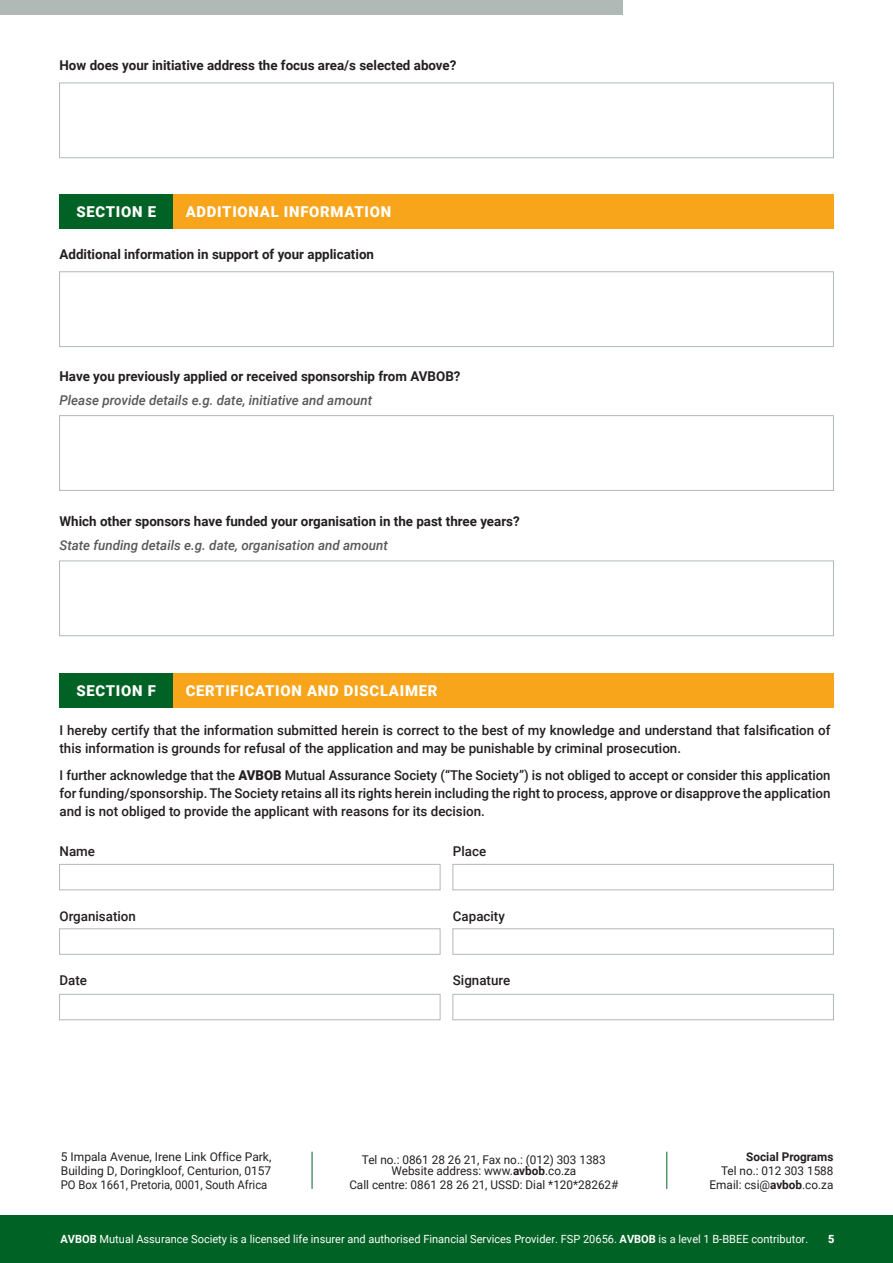
<style>
.page{position:relative;width:893px;height:1263px;background:#fff}
.page>*{position:absolute;margin:0;border:0;box-sizing:border-box;transform-origin:0 0}
.t1{font:900 15px "Roboto";letter-spacing:.05em;color:#fff}
.t2{font:500 13.5px/18px "Roboto";color:#231f20}
.t3{font:700 13.5px "Roboto";color:#231f20}
.t4{font:italic 500 13.5px "Roboto";color:#57585a}
.t5{font:12px/10.6px "Roboto";color:#231f20;text-align:center}
.t6{font:12px/14.4px "Roboto";color:#231f20}
.t7{font:12px "Roboto";color:#231f20;scale:.94 1}
.t8{font:700 12px "Roboto";color:#231f20}
.t9{font:11.25px "Roboto";color:#fff}
.t10{font:900 11.25px "Roboto";color:#fff}
.s1{font-weight:900}
.s2{font-weight:700}
</style>
<div class="page">
<div style="left:0;top:1216px;width:893px;height:47px;background:#006224"></div>
<div style="left:0;top:0;width:623px;height:15px;background:#b1b9b7"></div>
<div style="left:59px;top:83px;width:775px;height:75px;border:1px solid #b1b9b7"></div>
<div style="left:59px;top:271px;width:775px;height:76px;border:1px solid #b1b9b7"></div>
<div style="left:59px;top:415px;width:775px;height:76px;border:1px solid #b1b9b7"></div>
<div style="left:59px;top:560px;width:775px;height:76px;border:1px solid #b1b9b7"></div>
<div style="left:173px;top:194px;width:660px;height:35px;background:#f9a51b"></div>
<div style="left:173px;top:673px;width:660px;height:35px;background:#f9a51b"></div>
<div style="left:60px;top:194px;width:113px;height:35px;background:#006224"></div>
<div style="left:60px;top:673px;width:113px;height:35px;background:#006224"></div>
<div style="left:452px;top:864px;width:382px;height:26px;border:1px solid #b1b9b7"></div>
<div style="left:59px;top:864px;width:381px;height:26px;border:1px solid #b1b9b7"></div>
<div style="left:452px;top:928px;width:382px;height:27px;border:1px solid #b1b9b7"></div>
<div style="left:452px;top:994px;width:382px;height:26px;border:1px solid #b1b9b7"></div>
<div style="left:59px;top:928px;width:381px;height:27px;border:1px solid #b1b9b7"></div>
<div style="left:59px;top:994px;width:381px;height:26px;border:1px solid #b1b9b7"></div>
<hr style="left:666px;top:1152px;width:1px;height:37px;background:#006224">
<hr style="left:312px;top:1152px;width:1px;height:37px;background:#006224">
<p class="t3" style="left:60px;top:55px;width:398px">How does your initiative address the focus area/s selected above?</p>
<p class="t1" style="left:76px;top:201px;width:81px">SECTION E</p>
<p class="t1" style="left:186px;top:201px;width:207px">ADDITIONAL INFORMATION</p>
<p class="t3" style="left:60px;top:244px;width:316px">Additional information in support of your application</p>
<p class="t3" style="left:60px;top:367px;width:402px">Have you previously applied or received sponsorship from AVBOB?</p>
<p class="t4" style="left:60px;top:391px;width:314px">Please provide details e.g. date, initiative and amount</p>
<p class="t3" style="left:60px;top:512px;width:462px">Which other sponsors have funded your organisation in the past three years?</p>
<p class="t4" style="left:60px;top:536px;width:330px">State funding details e.g. date, organisation and amount</p>
<p class="t1" style="left:77px;top:680px;width:81px">SECTION F</p>
<p class="t1" style="left:186px;top:680px;width:253px">CERTIFICATION AND DISCLAIMER</p>
<p class="t2" style="left:60px;top:721px;width:772px">I hereby certify that the information submitted herein is correct to the best of my knowledge and understand that falsification of this information is grounds for refusal of the application and may be punishable by criminal prosecution.</p>
<p class="t2" style="left:60px;top:766px;width:772px;text-align:justify">I further acknowledge that the <span class="s1">AVBOB</span> Mutual Assurance Society (“The Society”) is not obliged to accept or consider this application for funding/sponsorship. The Society retains all its rights herein including the right to process, approve or disapprove the application and is not obliged to provide the applicant with reasons for its decision.</p>
<p class="t2" style="left:60px;top:842px;width:37px">Name</p>
<p class="t2" style="left:453px;top:842px;width:35px">Place</p>
<p class="t2" style="left:60px;top:906px;width:78px">Organisation</p>
<p class="t2" style="left:453px;top:906px;width:54px">Capacity</p>
<p class="t2" style="left:60px;top:970px;width:29px">Date</p>
<p class="t2" style="left:453px;top:970px;width:59px">Signature</p>
<p class="t6" style="left:61px;top:1149px;width:212px">5 Impala Avenue, Irene Link Office Park,<br>Building D, Doringkloof, Centurion, 0157</p>
<p class="t7" style="left:61px;top:1177px;width:221px">PO Box 1661, Pretoria, 0001, South Africa</p>
<p class="t5" style="left:362px;top:1154px;width:245px">Tel no.: 0861 28 26 21, Fax no.: (012) 303 1383<br>Website address: www.<span class="s2">avbob</span>.co.za</p>
<p class="t5" style="left:349px;top:1179px;width:271px">Call centre: 0861 28 26 21, USSD: Dial *120*28262#</p>
<p class="t8" style="left:746px;top:1148px;width:89px">Social Programs</p>
<p class="t5" style="left:710px;top:1163px;width:125px;line-height:14.4px;text-align:right">Tel no.: 012 303 1588<br>Email: csi@<span class="s2">avbob</span>.co.za</p>
<p class="t9" style="left:61px;top:1231px;width:749px"><span class="s2">AVBOB</span> Mutual Assurance Society is a licensed life insurer and authorised Financial Services Provider. FSP 20656. <span class="s2">AVBOB</span> is a level 1 B-BBEE contributor.</p>
<p class="t10" style="left:828px;top:1231px;width:8px">5</p>
</div>
